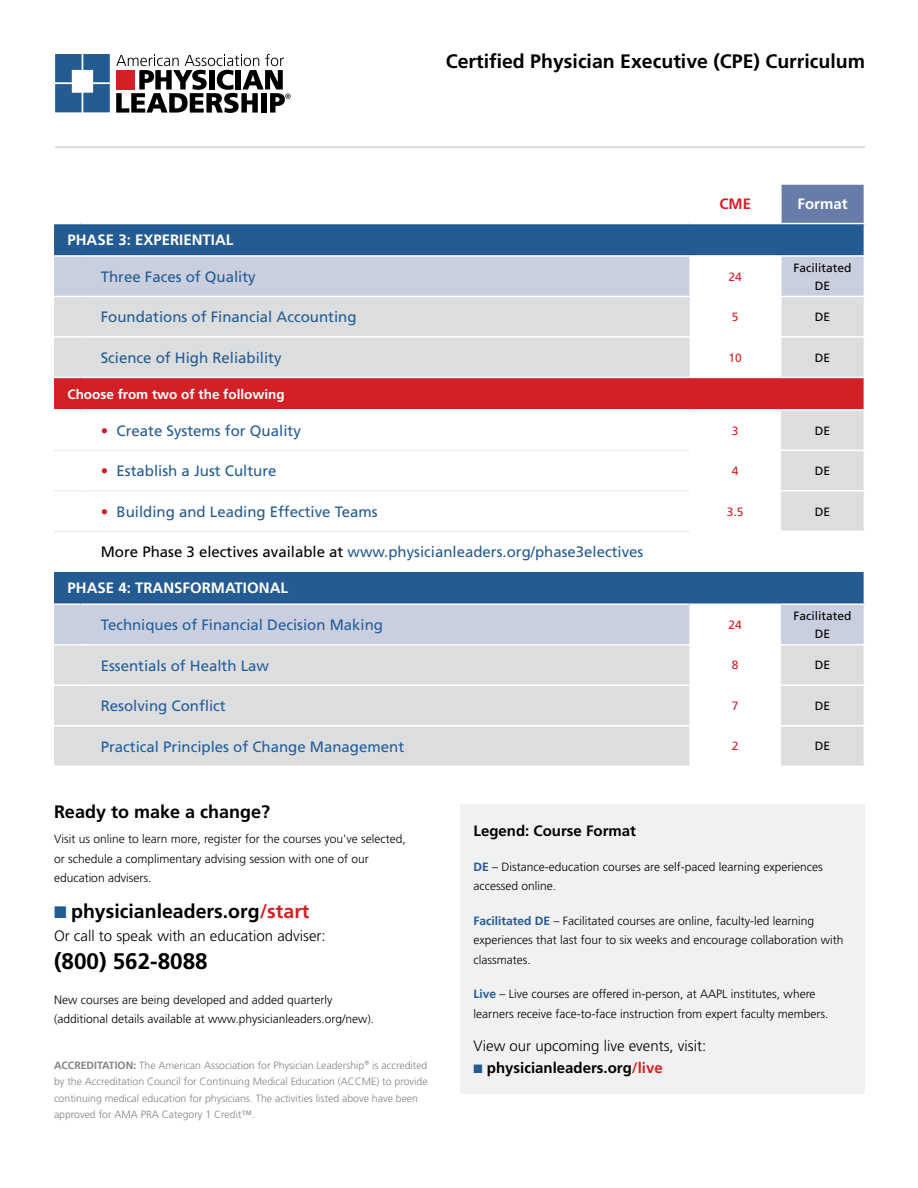
<style>
.page{position:relative;width:918px;height:1188px;background:#fff}
.page>*{position:absolute;margin:0;border:0;box-sizing:border-box;transform-origin:0 0}
.t1{font:700 22.5px "Frutiger LT Std";color:#000}
.t2{font:700 19.5px "Frutiger LT Std";color:#000}
.t3{font:700 18px "Frutiger LT Std";color:#000}
.t4{font:15px "Frutiger LT Std";color:#245b92}
.t5{font:15px "Frutiger LT Std";color:#215e9e}
.t6{font:300 15px "Frutiger LT Std";color:#000}
.t7{font:700 15px "Frutiger LT Std";color:#fff}
.t8{font:700 15px "Frutiger LT Std";color:#000}
.t9{font:700 15px "Frutiger LT Std";color:#d32027}
.t10{font:700 13.5px "Frutiger LT Std";color:#fff}
.t11{font:300 12px/19.5px "Frutiger LT Std";color:#000}
.t12{font:12px/18px "Frutiger LT Std";color:#000;text-align:center}
.t13{font:12px "Frutiger LT Std";color:#d32027}
.t14{font:300 10.5px/16.5px "Frutiger LT Std";color:#808285}
.s1{color:#d32027}
.s2{color:#000}
.s3{color:#245b92}
.s4{font-weight:700}
.s5{font-weight:700;color:#245b92}
</style>
<div class="page">
<div style="left:460px;top:804px;width:404px;height:290px;background:#f1f1f2"></div>
<div style="left:781px;top:184px;width:83px;height:40px;background:#677ca9"></div>
<div style="left:54px;top:224px;width:810px;height:32px;background:#245b92"></div>
<div style="left:54px;top:257px;width:810px;height:39px;background:#cacfdf"></div>
<svg style="left:690px;top:257px;width:90px;height:39px"></svg>
<svg style="left:54px;top:297px;width:810px;height:468px;background:#dadcdf"></svg>
<div style="left:54px;top:377px;width:810px;height:33px;background:#d32027"></div>
<svg style="left:54px;top:411px;width:636px;height:161px"></svg>
<svg style="left:690px;top:411px;width:91px;height:354px"></svg>
<div style="left:690px;top:531px;width:91px;height:41px;background:#fff"></div>
<div style="left:781px;top:531px;width:83px;height:41px;background:#fff"></div>
<div style="left:54px;top:572px;width:810px;height:32px;background:#245b92"></div>
<hr style="left:780px;top:183px;width:85px;height:2px;background:#fff">
<hr style="left:780px;top:185px;width:2px;height:38px;background:#fff">
<hr style="left:781px;top:223px;width:84px;height:1px;background:#fff">
<hr style="left:54px;top:255px;width:27px;height:2px;background:#fff">
<hr style="left:81px;top:255px;width:609px;height:2px;background:#fff">
<hr style="left:781px;top:255px;width:84px;height:2px;background:#fff">
<hr style="left:780px;top:257px;width:2px;height:39px;background:#fff">
<hr style="left:780px;top:297px;width:2px;height:39px;background:#fff">
<hr style="left:54px;top:336px;width:27px;height:2px;background:#fff">
<hr style="left:81px;top:336px;width:609px;height:2px;background:#fff">
<hr style="left:690px;top:336px;width:91px;height:2px;background:#fff">
<hr style="left:781px;top:336px;width:84px;height:2px;background:#fff">
<hr style="left:780px;top:338px;width:2px;height:39px;background:#fff">
<svg style="left:54px;top:377px;width:27px;height:1px"></svg>
<hr style="left:81px;top:377px;width:609px;height:1px;background:#fff">
<hr style="left:781px;top:377px;width:84px;height:1px;background:#fff">
<hr style="left:781px;top:409px;width:84px;height:2px;background:#fff">
<hr style="left:781px;top:450px;width:84px;height:1px;background:#fff">
<hr style="left:781px;top:490px;width:84px;height:2px;background:#fff">
<svg style="left:54px;top:644px;width:27px;height:1px"></svg>
<hr style="left:81px;top:644px;width:609px;height:1px;background:#fff">
<hr style="left:781px;top:644px;width:84px;height:1px;background:#fff">
<hr style="left:54px;top:684px;width:27px;height:2px;background:#fff">
<hr style="left:81px;top:684px;width:609px;height:2px;background:#fff">
<hr style="left:781px;top:684px;width:84px;height:2px;background:#fff">
<svg style="left:54px;top:725px;width:27px;height:1px"></svg>
<hr style="left:81px;top:725px;width:609px;height:1px;background:#fff">
<hr style="left:781px;top:725px;width:84px;height:1px;background:#fff">
<hr style="left:690px;top:255px;width:91px;height:2px;background:#fff">
<hr style="left:690px;top:377px;width:91px;height:1px;background:#fff">
<hr style="left:690px;top:409px;width:91px;height:2px;background:#fff">
<hr style="left:690px;top:450px;width:91px;height:1px;background:#fff">
<hr style="left:690px;top:490px;width:91px;height:2px;background:#fff">
<hr style="left:690px;top:644px;width:91px;height:1px;background:#fff">
<hr style="left:690px;top:684px;width:91px;height:2px;background:#fff">
<hr style="left:690px;top:725px;width:91px;height:1px;background:#fff">
<hr style="left:54px;top:409px;width:27px;height:2px;background:#fff">
<hr style="left:81px;top:409px;width:609px;height:2px;background:#fff">
<svg style="left:54px;top:450px;width:27px;height:1px"></svg>
<hr style="left:81px;top:450px;width:609px;height:1px;background:#e6e7e8">
<svg style="left:54px;top:490px;width:27px;height:1px"></svg>
<hr style="left:81px;top:490px;width:609px;height:1px;background:#e6e7e8">
<hr style="left:54px;top:603px;width:27px;height:2px;background:#fff">
<hr style="left:81px;top:603px;width:609px;height:2px;background:#fff">
<hr style="left:690px;top:603px;width:91px;height:2px;background:#fff">
<hr style="left:781px;top:603px;width:84px;height:2px;background:#fff">
<svg style="left:54px;top:531px;width:27px;height:1px"></svg>
<hr style="left:81px;top:531px;width:609px;height:1px;background:#e6e7e8">
<svg style="left:55px;top:54px;width:55px;height:58px"></svg>
<svg style="left:116px;top:54px;width:175px;height:59px"></svg>
<hr style="left:55px;top:146px;width:810px;height:2px;background:#d1d3d4">
<h2 class="t2" style="left:446px;top:50px;width:421px">Certified Physician Executive (CPE) Curriculum</h2>
<p class="t9" style="left:719px;top:195px;width:33px">CME</p>
<p class="t7" style="left:798px;top:195px;width:52px">Format</p>
<p class="t7" style="left:67px;top:231px;width:167px">PHASE 3: EXPERIENTIAL</p>
<p class="t4" style="left:101px;top:268px;width:157px">Three Faces of Quality</p>
<p class="t13" style="left:729px;top:269px;width:15px">24</p>
<p class="t12" style="left:794px;top:259px;width:60px">Facilitated<br>DE</p>
<p class="t4" style="left:101px;top:308px;width:257px">Foundations of Financial Accounting</p>
<p class="t13" style="left:732px;top:310px;width:8px">5</p>
<p class="t12" style="left:815px;top:308px;width:17px">DE</p>
<p class="t4" style="left:101px;top:349px;width:182px">Science of High Reliability</p>
<p class="t13" style="left:729px;top:350px;width:15px">10</p>
<p class="t12" style="left:815px;top:349px;width:17px">DE</p>
<p class="t10" style="left:68px;top:386px;width:219px">Choose from two of the following</p>
<p class="t4" style="left:101px;top:422px;width:202px"><span class="s1">•</span> Create Systems for Quality</p>
<p class="t13" style="left:732px;top:423px;width:8px">3</p>
<p class="t12" style="left:815px;top:421px;width:17px">DE</p>
<p class="t4" style="left:101px;top:462px;width:177px"><span class="s1">•</span> Establish a Just Culture</p>
<p class="t13" style="left:732px;top:464px;width:8px">4</p>
<p class="t12" style="left:815px;top:462px;width:17px">DE</p>
<p class="t4" style="left:101px;top:503px;width:279px"><span class="s1">•</span> Building and Leading Effective Teams</p>
<p class="t13" style="left:727px;top:504px;width:18px">3.5</p>
<p class="t12" style="left:815px;top:502px;width:17px">DE</p>
<p class="t4" style="left:101px;top:543px;width:544px"><span class="s2">More Phase 3 electives available at</span> www.physicianleaders.org/phase3electives</p>
<p class="t7" style="left:68px;top:579px;width:222px">PHASE 4: TRANSFORMATIONAL</p>
<p class="t5" style="left:101px;top:616px;width:284px">Techniques of Financial Decision Making</p>
<p class="t13" style="left:729px;top:618px;width:15px">24</p>
<p class="t12" style="left:794px;top:607px;width:60px">Facilitated<br>DE</p>
<p class="t5" style="left:101px;top:657px;width:170px">Essentials of Health Law</p>
<p class="t13" style="left:732px;top:658px;width:8px">8</p>
<p class="t12" style="left:815px;top:656px;width:17px">DE</p>
<p class="t5" style="left:101px;top:697px;width:127px">Resolving Conflict</p>
<p class="t13" style="left:732px;top:699px;width:8px">7</p>
<p class="t12" style="left:815px;top:697px;width:17px">DE</p>
<p class="t5" style="left:101px;top:738px;width:305px">Practical Principles of Change Management</p>
<p class="t13" style="left:732px;top:739px;width:8px">2</p>
<p class="t12" style="left:815px;top:737px;width:17px">DE</p>
<h3 class="t3" style="left:54px;top:801px;width:218px">Ready to make a change?</h3>
<p class="t11" style="left:54px;top:830px;width:353px">Visit us online to learn more, register for the courses you’ve selected, or schedule a complimentary advising session with one of our education advisers.</p>
<h2 class="t2" style="left:54px;top:900px;width:257px"><span class="s3">■</span> physicianleaders.org<span class="s1">/start</span></h2>
<p class="t6" style="left:54px;top:927px;width:273px">Or call to speak with an education adviser:</p>
<h1 class="t1" style="left:54px;top:948px;width:155px">(800) 562-8088</h1>
<p class="t11" style="left:54px;top:990px;width:322px">New courses are being developed and added quarterly (additional details available at www.physicianleaders.org/new).</p>
<p class="t14" style="left:54px;top:1057px;width:375px"><span class="s4">ACCREDITATION:</span> The American Association for Physician Leadership<sup>®</sup> is accredited by the Accreditation Council for Continuing Medical Education (ACCME) to provide continuing medical education for physicians. The activities listed above have been approved for AMA PRA Category 1 Credit™.</p>
<p class="t8" style="left:474px;top:822px;width:164px">Legend: Course Format</p>
<p class="t11" style="left:474px;top:857px;width:351px"><span class="s5">DE</span> – Distance-education courses are self-paced learning experiences accessed online.</p>
<p class="t11" style="left:474px;top:911px;width:372px"><span class="s5">Facilitated DE</span> – Facilitated courses are online, faculty-led learning experiences that last four to six weeks and encourage collaboration with classmates.</p>
<p class="t11" style="left:474px;top:985px;width:357px"><span class="s5">Live</span> – Live courses are offered in-person, at AAPL institutes, where learners receive face-to-face instruction from expert faculty members.</p>
<p class="t6" style="left:474px;top:1037px;width:234px">View our upcoming live events, visit:</p>
<p class="t8" style="left:474px;top:1059px;width:191px"><span class="s3">■</span> physicianleaders.org<span class="s1">/live</span></p>
</div>
